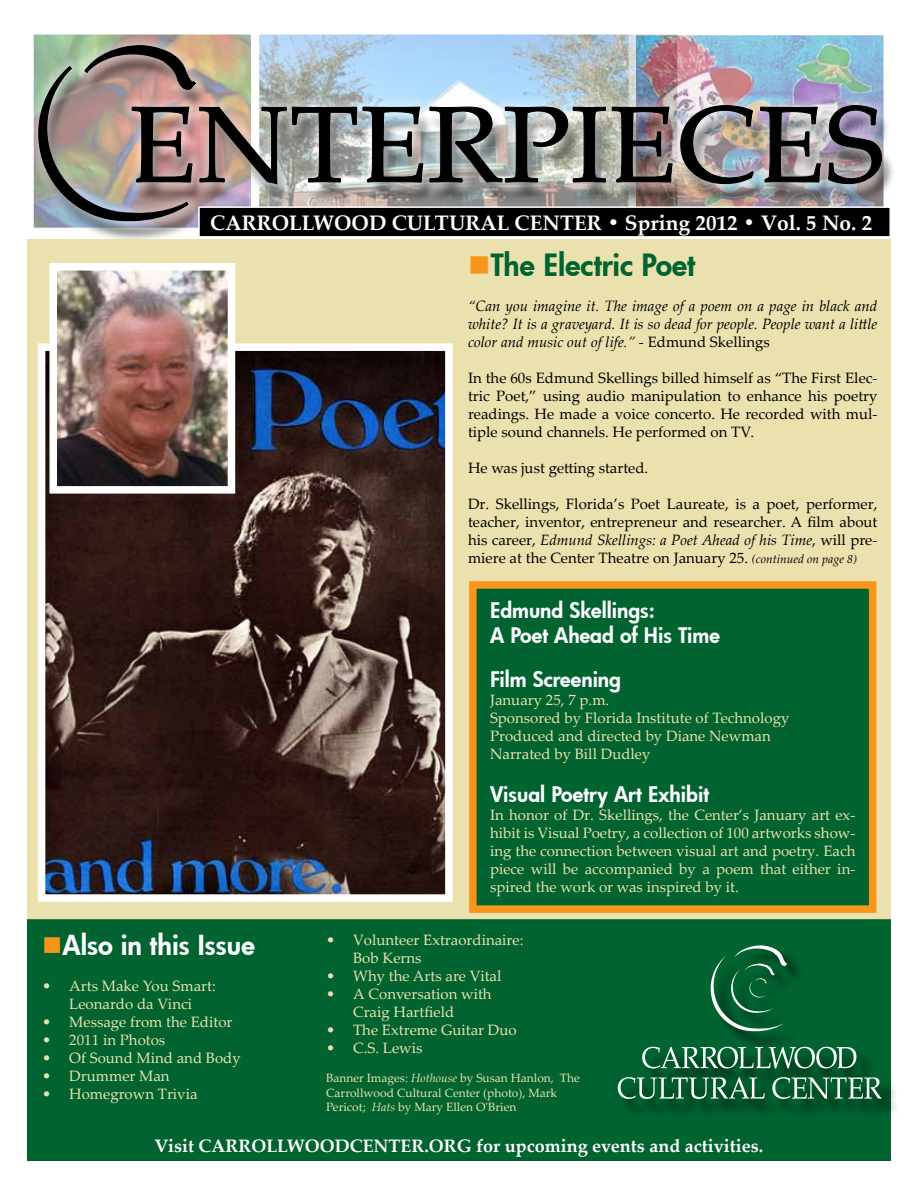
<style>
.page{position:relative;width:918px;height:1188px;background:#fff}
.page>*{position:absolute;margin:0;border:0;box-sizing:border-box;transform-origin:0 0}
.t1{font:108px "Palatino Linotype";color:#000;scale:1.04 1}
.t2{font:800 30px "Futura";color:#006330}
.t3{font:800 27px "Futura";color:#fff}
.t4{font:800 21px/25.2px "Futura";color:#fff}
.t5{font:700 21px "Palatino Linotype";color:#fff}
.t6{font:700 18px "Palatino Linotype";color:#fff}
.t7{font:15px/18px "Palatino Linotype";color:#ebe1af}
.t8{font:15px/18px "Palatino Linotype";color:#000;text-align:justify}
.t9{font:italic 15px/18px "Palatino Linotype";color:#000;text-align:justify}
.t10{font:12px/14.4px "Palatino Linotype";color:#ebe1af}
.s1{color:#f8951d}
.s2{font-style:normal}
.s3{font-style:italic}
.s4{font-style:italic;font-size:12px}
</style>
<div class="page">
<img style="left:261px;top:36px;width:367px;height:11px">
<div style="left:252px;top:27px;width:433px;height:211px;border:8px solid #fff"></div>
<div style="left:26px;top:27px;width:232px;height:208px;border:8px solid #fff"></div>
<img style="left:637px;top:37px;width:245px;height:58px">
<div style="left:628px;top:28px;width:263px;height:211px;border:8px solid #fff"></div>
<div style="left:36px;top:51px;width:173px;height:192px;background:#000;opacity:.5"></div>
<div style="left:28px;top:35px;width:178px;height:197px;background:#fff;opacity:.75"></div>
<div style="left:199px;top:207px;width:691px;height:30px;background:#000"></div>
<div style="left:198px;top:206px;width:693px;height:32px;border:2px solid #fff"></div>
<div style="left:130px;top:110px;width:766px;height:96px;background:#000;opacity:.5"></div>
<div style="left:121px;top:95px;width:771px;height:100px;background:#fff;opacity:.75"></div>
<img style="left:37px;top:47px;width:636px;height:176px">
<img style="left:680px;top:105px;width:141px;height:79px">
<img style="left:828px;top:105px;width:54px;height:79px">
<div style="left:28px;top:1131px;width:862px;height:29px;background:#006330"></div>
<div style="left:27px;top:1130px;width:864px;height:31px;border:2px solid #006330"></div>
<div style="left:27px;top:239px;width:864px;height:681px;background:#ebe1af"></div>
<div style="left:473px;top:585px;width:400px;height:324px;background:#006330"></div>
<div style="left:469px;top:581px;width:407px;height:332px;border:8px solid #f8951d"></div>
<img style="left:47px;top:352px;width:397px;height:541px">
<div style="left:38px;top:343px;width:415px;height:559px;border:8px solid #fff"></div>
<img style="left:58px;top:272px;width:168px;height:213px">
<div style="left:49px;top:263px;width:186px;height:231px;border:8px solid #fff"></div>
<div style="left:29px;top:921px;width:860px;height:208px;background:#006330"></div>
<div style="left:27px;top:919px;width:864px;height:212px;border:4px solid #006330"></div>
<div style="left:621px;top:948px;width:278px;height:169px;background:#000;opacity:.75"></div>
<svg style="left:711px;top:945px;width:77px;height:88px"></svg>
<svg style="left:642px;top:1047px;width:214px;height:21px"></svg>
<svg style="left:618px;top:1077px;width:147px;height:22px"></svg>
<svg style="left:772px;top:1077px;width:110px;height:22px"></svg>
<h1 class="t1" style="left:128px;top:68px;width:728px">ENTERPIECES</h1>
<h3 class="t5" style="left:210px;top:208px;width:663px">CARROLLWOOD CULTURAL CENTER • Spring 2012 • Vol. 5 No. 2</h3>
<h3 class="t3" style="left:42px;top:927px;width:214px"><span class="s1">■</span>Also in this Issue</h3>
<p class="t7" style="left:42px;top:976px;width:175px;text-align:center">• Arts Make You Smart:<br>Leonardo da Vinci</p>
<p class="t7" style="left:42px;top:1012px;width:192px">• Message from the Editor</p>
<p class="t7" style="left:42px;top:1030px;width:125px">• 2011 in Photos</p>
<p class="t7" style="left:42px;top:1048px;width:200px">• Of Sound Mind and Body</p>
<p class="t7" style="left:42px;top:1066px;width:129px">• Drummer Man</p>
<p class="t7" style="left:42px;top:1084px;width:157px">• Homegrown Trivia</p>
<h2 class="t2" style="left:468px;top:244px;width:229px"><span class="s1">■</span>The Electric Poet</h2>
<p class="t9" style="left:468px;top:297px;width:411px">“Can you imagine it. The image of a poem on a page in black and white? It is a graveyard. It is so dead for people. People want a little color and music out of life.” <span class="s2">- Edmund Skellings</span></p>
<p class="t8" style="left:468px;top:369px;width:411px">In the 60s Edmund Skellings billed himself as “The First Elec&shy;tric Poet,” using audio manipulation to enhance his poetry readings. He made a voice concerto. He recorded with mul&shy;tiple sound channels. He performed on TV.</p>
<p class="t8" style="left:468px;top:459px;width:182px">He was just getting started.</p>
<p class="t8" style="left:468px;top:495px;width:411px">Dr. Skellings, Florida’s Poet Laureate, is a poet, performer, teacher, inventor, entrepreneur and researcher. A film about his career, <span class="s3">Edmund Skellings: a Poet Ahead of his Time</span>, will pre&shy;miere at the Center Theatre on January 25. <span class="s4">(continued on page 8)</span></p>
<h3 class="t4" style="left:490px;top:597px;width:231px">Edmund Skellings:<br>A Poet Ahead of His Time</h3>
<h3 class="t4" style="left:490px;top:666px;width:133px">Film Screening</h3>
<p class="t7" style="left:490px;top:690px;width:301px">January 25, 7 p.m.<br>Sponsored by Florida Institute of Technology<br>Produced and directed by Diane Newman<br>Narrated by Bill Dudley</p>
<h3 class="t4" style="left:490px;top:781px;width:221px">Visual Poetry Art Exhibit</h3>
<p class="t7" style="left:490px;top:805px;width:367px;text-align:justify">In honor of Dr. Skellings, the Center’s January art ex&shy;hibit is Visual Poetry, a collection of 100 artworks show&shy;ing the connection between visual art and poetry. Each piece will be accompanied by a poem that either in&shy;spired the work or was inspired by it.</p>
<p class="t7" style="left:353px;top:931px;width:172px;text-indent:-27px">• Volunteer Extraordinaire:<br>Bob Kerns</p>
<p class="t7" style="left:326px;top:967px;width:177px">• Why the Arts are Vital</p>
<p class="t7" style="left:353px;top:985px;width:140px;text-indent:-27px">• A Conversation with<br>Craig Hartfield</p>
<p class="t7" style="left:326px;top:1021px;width:192px">• The Extreme Guitar Duo</p>
<p class="t7" style="left:326px;top:1039px;width:98px">• C.S. Lewis</p>
<p class="t10" style="left:326px;top:1071px;width:255px">Banner Images: <span class="s3">Hothouse</span> by Susan Hanlon, The<br>Carrollwood Cultural Center (photo), Mark<br>Pericot; <span class="s3">Hats</span> by Mary Ellen O'Brien</p>
<p class="t6" style="left:155px;top:1133px;width:610px">Visit CARROLLWOODCENTER.ORG for upcoming events and activities.</p>
</div>
